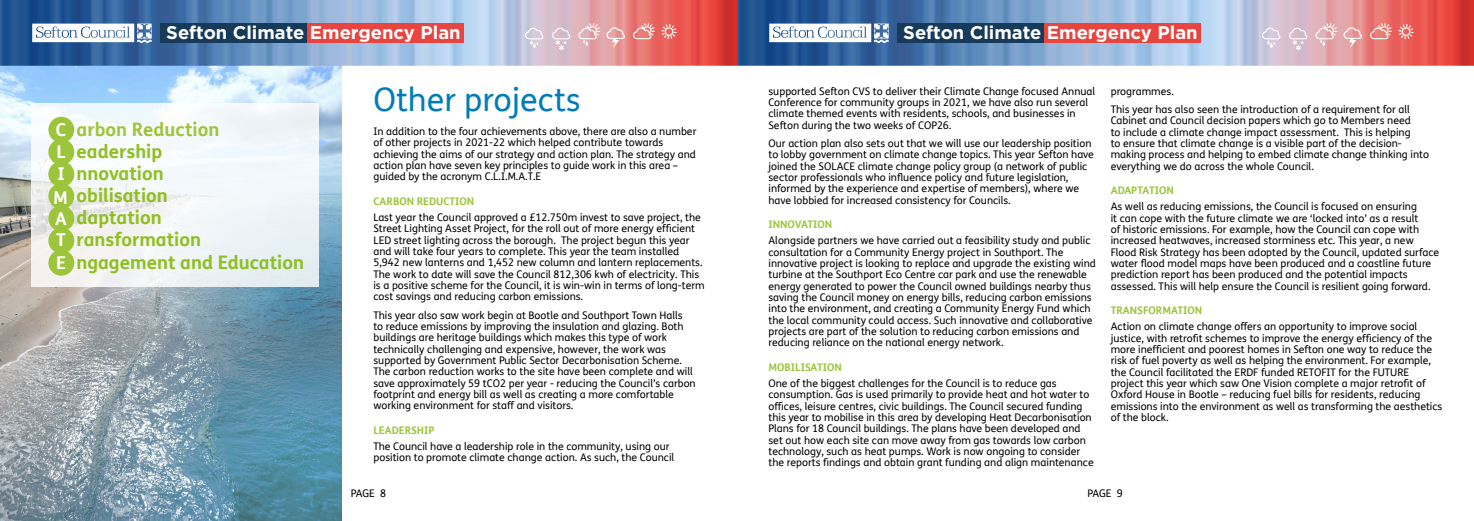
<style>
.page{position:relative;width:1474px;height:521px;background:#fff}
.page>*{position:absolute;margin:0;border:0;box-sizing:border-box;transform-origin:0 0}
.heading_1{font:32.38px "FS Me";color:#007cbb}
.List_Paragraph{font:700 18.64px "FS Me";color:#8fbf21}
.List_Paragraph-2{font:700 18.64px "FS Me";color:#9dc53c}
.t1{font:700 18.38px "Gotham";color:#fff}
.t2{font:700 17.76px "FS Me";color:#fff}
.t3{font:10.5px/11.3px "FS Me";color:#000}
.Heading_-_subhead_2{font:700 10.5px "FS Me";color:#9dc53c}
</style>
<div class="page">
<img style="left:0;top:66px;width:341px;height:455px">
<div style="left:32px;top:103px;width:287px;height:183px;background:linear-gradient(to right,#f5f6f4,#edf5fa)"></div>
<div style="left:48px;top:117px;width:26px;height:26px;background:#9dc53c;border-radius:50%"></div>
<div style="left:48px;top:139px;width:26px;height:26px;background:#9dc53c;border-radius:50%"></div>
<div style="left:48px;top:161px;width:26px;height:26px;background:#9dc53c;border-radius:50%"></div>
<div style="left:48px;top:183px;width:26px;height:26px;background:#9dc53c;border-radius:50%"></div>
<div style="left:48px;top:205px;width:26px;height:26px;background:#9dc53c;border-radius:50%"></div>
<div style="left:48px;top:228px;width:26px;height:25px;background:#9dc53c;border-radius:50%"></div>
<div style="left:48px;top:250px;width:26px;height:26px;background:#9dc53c;border-radius:50%"></div>
<img style="left:0;top:0;width:1473px;height:66px">
<svg style="left:32px;top:24px;width:120px;height:19px"></svg>
<svg style="left:769px;top:24px;width:119px;height:19px"></svg>
<div style="left:160px;top:23px;width:147px;height:19px;background:#163a5a"></div>
<div style="left:897px;top:23px;width:147px;height:19px;background:#163a5a"></div>
<div style="left:307px;top:23px;width:157px;height:19px;background:#e94540"></div>
<div style="left:1044px;top:23px;width:156px;height:19px;background:#e94540"></div>
<svg style="left:661px;top:24px;width:15px;height:15px"></svg>
<svg style="left:552px;top:28px;width:18px;height:23px"></svg>
<svg style="left:633px;top:23px;width:22px;height:16px"></svg>
<svg style="left:578px;top:23px;width:22px;height:22px"></svg>
<svg style="left:606px;top:27px;width:19px;height:20px"></svg>
<svg style="left:525px;top:28px;width:18px;height:20px"></svg>
<svg style="left:1398px;top:24px;width:15px;height:15px"></svg>
<svg style="left:1288px;top:28px;width:19px;height:23px"></svg>
<svg style="left:1369px;top:23px;width:22px;height:16px"></svg>
<svg style="left:1315px;top:23px;width:22px;height:22px"></svg>
<svg style="left:1343px;top:27px;width:18px;height:20px"></svg>
<svg style="left:1261px;top:28px;width:19px;height:20px"></svg>
<h3 class="t1" style="left:166px;top:20px;width:296px">Sefton Climate Emergency Plan</h3>
<h3 class="t1" style="left:903px;top:20px;width:296px">Sefton Climate Emergency Plan</h3>
<p class="t2" style="left:56px;top:116px;width:12px">C</p>
<p class="List_Paragraph-2" style="left:77px;top:115px;width:144px">arbon Reduction</p>
<p class="t2" style="left:56px;top:138px;width:11px">L</p>
<p class="List_Paragraph" style="left:77px;top:137px;width:87px">eadership</p>
<p class="t2" style="left:57px;top:160px;width:9px">I</p>
<p class="List_Paragraph" style="left:77px;top:159px;width:89px">nnovation</p>
<p class="t2" style="left:53px;top:184px;width:16px">M</p>
<p class="List_Paragraph" style="left:77px;top:181px;width:93px">obilisation</p>
<p class="t2" style="left:55px;top:205px;width:13px">A</p>
<p class="List_Paragraph" style="left:77px;top:203px;width:87px">daptation</p>
<p class="t2" style="left:56px;top:226px;width:11px">T</p>
<p class="List_Paragraph" style="left:77px;top:225px;width:126px">ransformation</p>
<p class="t2" style="left:56px;top:249px;width:12px">E</p>
<p class="List_Paragraph" style="left:77px;top:248px;width:229px">ngagement and Education</p>
<p class="heading_1" style="left:373px;top:77px;width:209px">Other projects</p>
<p class="t3" style="left:373px;top:125px;width:324px">In addition to the four achievements above, there are also a number of other projects in 2021-22 which helped contribute towards achieving the aims of our strategy and action plan. The strategy and action plan have seven key principles to guide work in this area – guided by the acronym C.L.I.M.A.T.E</p>
<p class="Heading_-_subhead_2" style="left:373px;top:193px;width:102px">CARBON REDUCTION</p>
<p class="t3" style="left:373px;top:211px;width:333px">Last year the Council approved a £12.750m invest to save project, the Street Lighting Asset Project, for the roll out of more energy efficient LED street lighting across the borough. The project begun this year and will take four years to complete. This year the team installed 5,942 new lanterns and 1,452 new column and lantern replacements.<br>The work to date will save the Council 812,306 kwh of electricity. This is a positive scheme for the Council, it is win-win in terms of long-term cost savings and reducing carbon emissions.</p>
<p class="t3" style="left:373px;top:309px;width:324px">This year also saw work begin at Bootle and Southport Town Halls<br>to reduce emissions by improving the insulation and glazing. Both buildings are heritage buildings which makes this type of work technically challenging and expensive, however, the work was supported by Government Public Sector Decarbonisation Scheme.<br>The carbon reduction works to the site have been complete and will save approximately 59 tCO2 per year - reducing the Council’s carbon footprint and energy bill as well as creating a more comfortable working environment for staff and visitors.</p>
<p class="Heading_-_subhead_2" style="left:373px;top:422px;width:63px">LEADERSHIP</p>
<p class="t3" style="left:373px;top:440px;width:302px">The Council have a leadership role in the community, using our position to promote climate change action. As such, the Council</p>
<p class="t3" style="left:351px;top:488px;width:37px">PAGE 8</p>
<p class="t3" style="left:768px;top:85px;width:328px">supported Sefton CVS to deliver their Climate Change focused Annual Conference for community groups in 2021, we have also run several climate themed events with residents, schools, and businesses in Sefton during the two weeks of COP26.</p>
<p class="t3" style="left:768px;top:137px;width:327px">Our action plan also sets out that we will use our leadership position to lobby government on climate change topics. This year Sefton have joined the SOLACE climate change policy group (a network of public sector professionals who influence policy and future legislation, informed by the experience and expertise of members), where we have lobbied for increased consistency for Councils.</p>
<p class="Heading_-_subhead_2" style="left:768px;top:216px;width:65px">INNOVATION</p>
<p class="t3" style="left:768px;top:235px;width:329px">Alongside partners we have carried out a feasibility study and public consultation for a Community Energy project in Southport. The innovative project is looking to replace and upgrade the existing wind turbine at the Southport Eco Centre car park and use the renewable energy generated to power the Council owned buildings nearby thus saving the Council money on energy bills, reducing carbon emissions into the environment, and creating a Community Energy Fund which the local community could access. Such innovative and collaborative projects are part of the solution to reducing carbon emissions and reducing reliance on the national energy network.</p>
<p class="Heading_-_subhead_2" style="left:768px;top:359px;width:75px">MOBILISATION</p>
<p class="t3" style="left:768px;top:377px;width:327px">One of the biggest challenges for the Council is to reduce gas consumption. Gas is used primarily to provide heat and hot water to offices, leisure centres, civic buildings. The Council secured funding this year to mobilise in this area by developing Heat Decarbonisation Plans for 18 Council buildings. The plans have been developed and set out how each site can move away from gas towards low carbon technology, such as heat pumps. Work is now ongoing to consider the reports findings and obtain grant funding and align maintenance</p>
<p class="t3" style="left:1110px;top:85px;width:65px">programmes.</p>
<p class="t3" style="left:1110px;top:103px;width:320px">This year has also seen the introduction of a requirement for all Cabinet and Council decision papers which go to Members need<br>to include a climate change impact assessment. This is helping<br>to ensure that climate change is a visible part of the decision&shy;making process and helping to embed climate change thinking into everything we do across the whole Council.</p>
<p class="Heading_-_subhead_2" style="left:1110px;top:182px;width:65px">ADAPTATION</p>
<p class="t3" style="left:1110px;top:201px;width:330px">As well as reducing emissions, the Council is focused on ensuring<br>it can cope with the future climate we are ‘locked into’ as a result<br>of historic emissions. For example, how the Council can cope with increased heatwaves, increased storminess etc. This year, a new Flood Risk Strategy has been adopted by the Council, updated surface water flood model maps have been produced and a coastline future prediction report has been produced and the potential impacts assessed. This will help ensure the Council is resilient going forward.</p>
<p class="Heading_-_subhead_2" style="left:1110px;top:302px;width:93px">TRANSFORMATION</p>
<p class="t3" style="left:1110px;top:321px;width:333px">Action on climate change offers an opportunity to improve social justice, with retrofit schemes to improve the energy efficiency of the more inefficient and poorest homes in Sefton one way to reduce the risk of fuel poverty as well as helping the environment. For example, the Council facilitated the ERDF funded RETOFIT for the FUTURE project this year which saw One Vision complete a major retrofit of Oxford House in Bootle – reducing fuel bills for residents, reducing emissions into the environment as well as transforming the aesthetics of the block.</p>
<p class="t3" style="left:1087px;top:488px;width:37px">PAGE 9</p>
</div>
